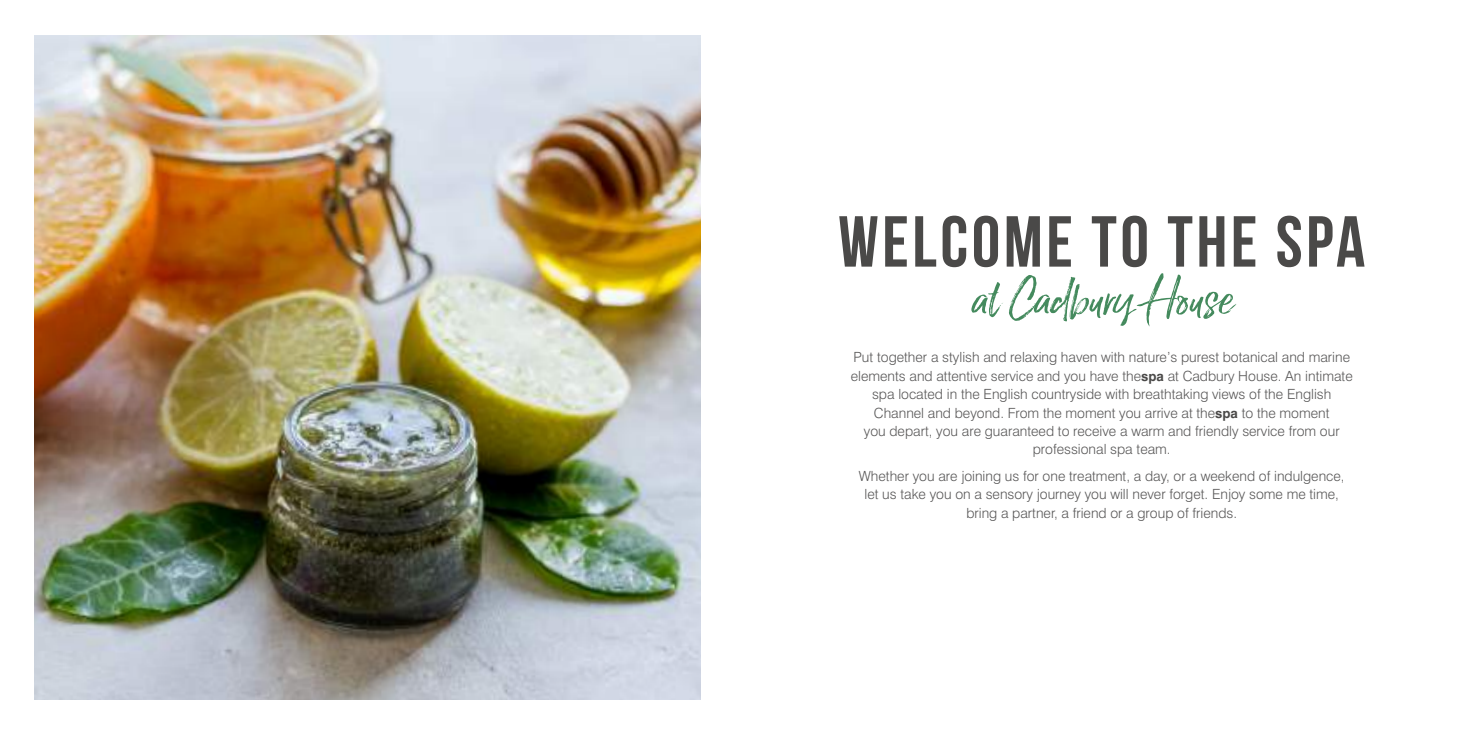
<style>
.page{position:relative;width:1469px;height:735px;background:#fff}
.page>*{position:absolute;margin:0;border:0;box-sizing:border-box;transform-origin:0 0}
.t1{font:700 71.92px "Bebas Neue";letter-spacing:.05em;color:#4a4948}
.t2{font:56.88px "Lucky Fellas";color:#448a5d}
.t3{font:300 14px/18.4px "Swiss 721 BT";color:#575656;text-align:center}
.s1{font-weight:700;font-size:13.12px;color:#4a4948}
</style>
<div class="page">
<img style="left:34px;top:36px;width:666px;height:663px">
<h1 class="t1" style="left:838px;top:202px;width:528px">WELCOME TO THE SPA</h1>
<h2 class="t2" style="left:970px;top:267px;width:264px">at Cadbury House</h2>
<p class="t3" style="left:850px;top:348px;width:503px">Put together a stylish and relaxing haven with nature’s purest botanical and marine elements and attentive service and you have the<span class="s1">spa</span> at Cadbury House. An intimate spa located in the English countryside with breathtaking views of the English Channel and beyond. From the moment you arrive at the<span class="s1">spa</span> to the moment<br>you depart, you are guaranteed to receive a warm and friendly service from our professional spa team.</p>
<p class="t3" style="left:858px;top:466px;width:487px">Whether you are joining us for one treatment, a day, or a weekend of indulgence, let us take you on a sensory journey you will never forget. Enjoy some me time, bring a partner, a friend or a group of friends.</p>
</div>
